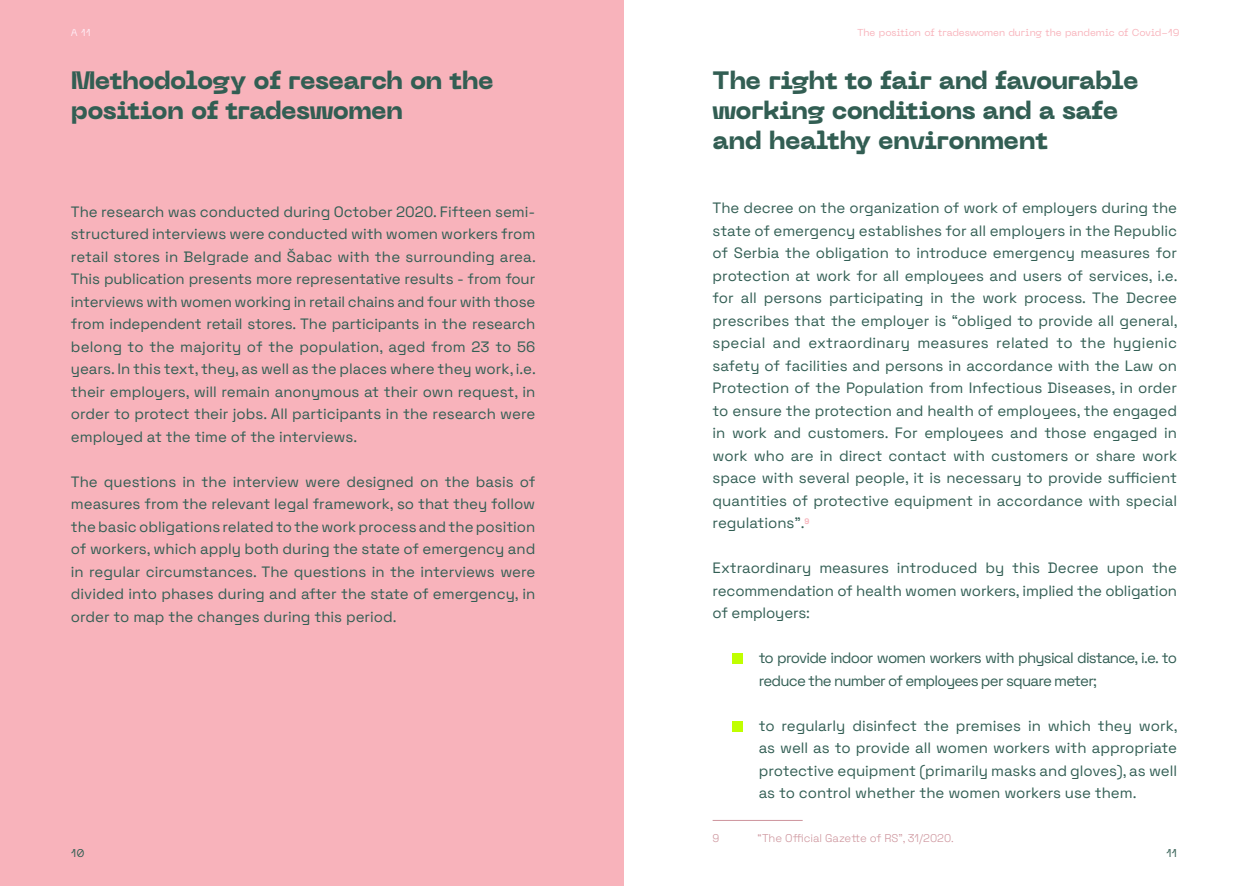
<style>
.page{position:relative;width:1248px;height:886px;background:#fff}
.page>*{position:absolute;margin:0;border:0;box-sizing:border-box;transform-origin:0 0}
.t1{font:800 25px "Neue Machina";letter-spacing:-.03em;color:#325e53}
.t2{font:15px/22.5px "Space Grotesk";letter-spacing:-.01em;color:#325e54;text-align:justify}
.t3{font:15px/22.5px "Space Grotesk";letter-spacing:-.05em;color:#325e54}
.Paragraph_Style_1{font:300 11.25px "Space Grotesk";color:#cd949c}
.t4{font:11.25px "Neue Machina";color:#325e53}
.t5{font:10px "Neue Machina";letter-spacing:-.01em;color:#f8b3bb}
.t6{font:10px "Neue Machina";color:#ffecf5}
</style>
<div class="page">
<div style="left:0;top:0;width:624px;height:886px;background:#f8b3bb"></div>
<hr style="left:712px;top:820px;width:90px;height:1px;background:#cd949c">
<div style="left:732px;top:654px;width:10px;height:10px;background:#c0ff00"></div>
<div style="left:732px;top:722px;width:10px;height:10px;background:#c0ff00"></div>
<p class="t6" style="left:71px;top:26px;width:21px">A 11</p>
<p class="t1" style="left:71px;top:64px;width:424px">Methodology of research on the</p>
<p class="t1" style="left:71px;top:94px;width:334px">position of tradeswomen</p>
<p class="t2" style="left:71px;top:199px;width:466px">The research was conducted during October 2020. Fifteen semi&shy;structured interviews were conducted with women workers from retail stores in Belgrade and Šabac with the surrounding area.<br>This publication presents more representative results - from four interviews with women working in retail chains and four with those from independent retail stores. The participants in the research belong to the majority of the population, aged from 23 to 56 years. In this text, they, as well as the places where they work, i.e. their employers, will remain anonymous at their own request, in order to protect their jobs. All participants in the research were employed at the time of the interviews.</p>
<p class="t2" style="left:71px;top:469px;width:466px">The questions in the interview were designed on the basis of measures from the relevant legal framework, so that they follow the basic obligations related to the work process and the position of workers, which apply both during the state of emergency and in regular circumstances. The questions in the interviews were divided into phases during and after the state of emergency, in order to map the changes during this period.</p>
<p class="t4" style="left:71px;top:846px;width:15px">10</p>
<p class="t5" style="left:857px;top:26px;width:324px">The position of tradeswomen during the pandemic of Covid-19</p>
<p class="t1" style="left:712px;top:64px;width:428px">The right to fair and favourable</p>
<p class="t1" style="left:712px;top:94px;width:407px">working conditions and a safe</p>
<p class="t1" style="left:712px;top:124px;width:337px">and healthy environment</p>
<p class="t2" style="left:712px;top:196px;width:466px">The decree on the organization of work of employers during the state of emergency establishes for all employers in the Republic of Serbia the obligation to introduce emergency measures for protection at work for all employees and users of services, i.e. for all persons participating in the work process. The Decree prescribes that the employer is “obliged to provide all general, special and extraordinary measures related to the hygienic safety of facilities and persons in accordance with the Law on Protection of the Population from Infectious Diseases, in order to ensure the protection and health of employees, the engaged in work and customers. For employees and those engaged in work who are in direct contact with customers or share work space with several people, it is necessary to provide sufficient quantities of protective equipment in accordance with special regulations”.<sup>9</sup></p>
<p class="t2" style="left:712px;top:556px;width:466px">Extraordinary measures introduced by this Decree upon the recommendation of health women workers, implied the obligation of employers:</p>
<p class="t3" style="left:758px;top:646px;width:420px">to provide indoor women workers with physical distance, i.e. to reduce the number of employees per square meter;</p>
<p class="t2" style="left:758px;top:713px;width:420px">to regularly disinfect the premises in which they work, as well as to provide all women workers with appropriate protective equipment (primarily masks and gloves), as well as to control whether the women workers use them.</p>
<p class="Paragraph_Style_1" style="left:712px;top:829px;width:8px">9</p>
<p class="Paragraph_Style_1" style="left:757px;top:829px;width:197px">“The Official Gazette of RS”, 31/2020.</p>
<p class="t4" style="left:1166px;top:846px;width:12px">11</p>
</div>
